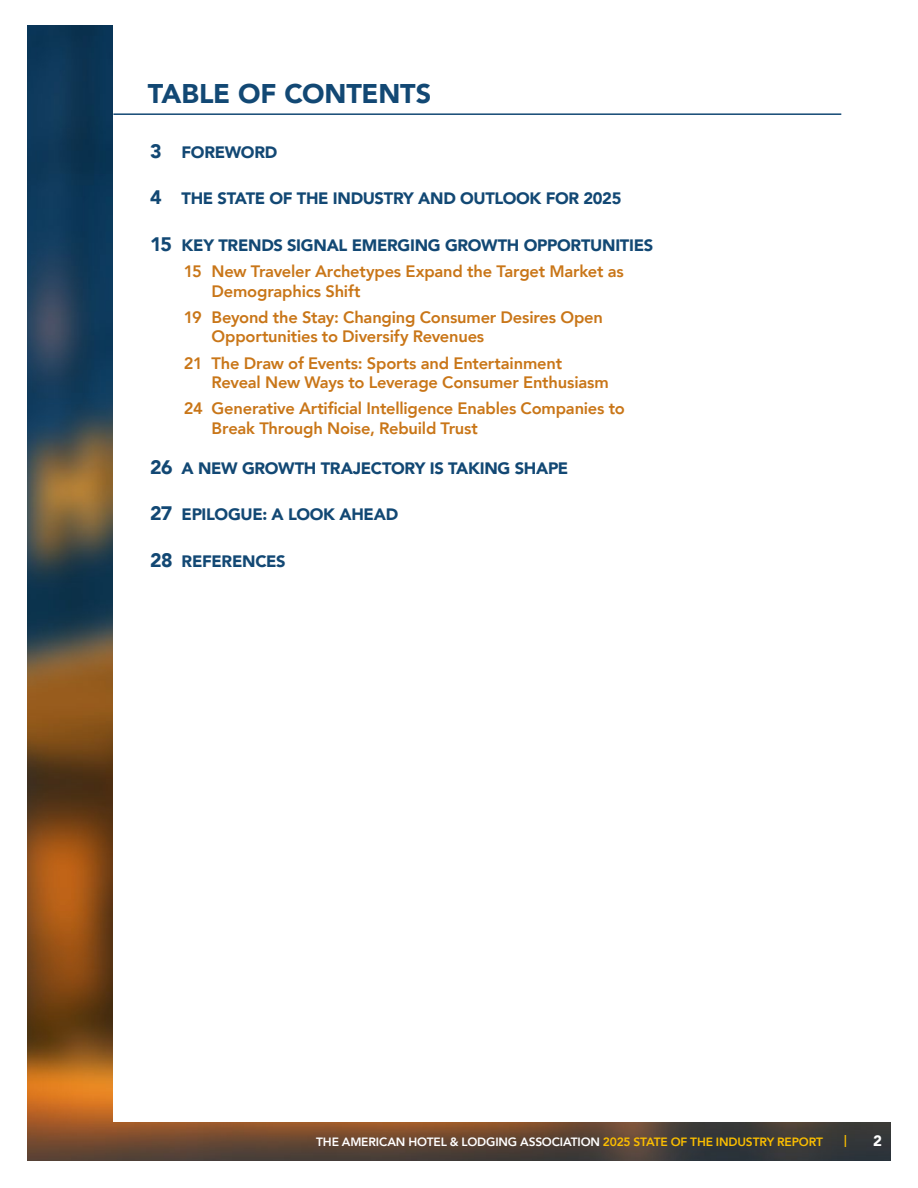
<style>
.page{position:relative;width:918px;height:1188px;background:#fff}
.page>*{position:absolute;margin:0;border:0;box-sizing:border-box;transform-origin:0 0}
.t1{font:900 27px "Avenir";letter-spacing:-.005em;color:#124874}
.t2{font:800 16.5px/26.2px "Avenir";letter-spacing:-.01em;color:#c97618}
.t3{font:900 16.5px "Avenir";letter-spacing:-.02em;color:#124874}
.t4{font:900 15px "Avenir";color:#fff}
.t5{font:800 12px "Avenir";letter-spacing:-.015em;color:#fff}
.t6{font:800 12px "Avenir";color:#fbbe00}
.s1{font-size:19.5px}
.s2{font-weight:900;font-size:19.5px;color:#124874}
.s3{font-weight:900;color:#124874}
.s4{color:#fbbe00}
</style>
<div class="page">
<img style="left:27px;top:26px;width:864px;height:1135px">
<div style="left:113px;top:0;width:805px;height:1121px;background:#fff"></div>
<hr style="left:113px;top:113px;width:728px;height:2px;background:#124874">
<h1 class="t1" style="left:148px;top:70px;width:285px">TABLE OF CONTENTS</h1>
<p class="t3" style="left:150px;top:138px;width:129px"><span class="s1">3</span> FOREWORD</p>
<p class="t3" style="left:150px;top:184px;width:473px"><span class="s1">4</span> THE STATE OF THE INDUSTRY AND OUTLOOK FOR 2025</p>
<p class="t2" style="left:150px;top:232px;width:505px;text-align:center"><span class="s2">15</span> <span class="s3">KEY TRENDS SIGNAL EMERGING GROWTH OPPORTUNITIES<br></span>15 New Traveler Archetypes Expand the Target Market as</p>
<p class="t2" style="left:184px;top:278px;width:421px;text-indent:28px">Demographics Shift<br>19 Beyond the Stay: Changing Consumer Desires Open</p>
<p class="t2" style="left:184px;top:323px;width:380px;text-indent:28px">Opportunities to Diversify Revenues<br>21 The Draw of Events: Sports and Entertainment</p>
<p class="t2" style="left:184px;top:369px;width:443px;text-indent:28px">Reveal New Ways to Leverage Consumer Enthusiasm<br>24 Generative Artificial Intelligence Enables Companies to</p>
<p class="t2" style="left:212px;top:415px;width:268px">Break Through Noise, Rebuild Trust</p>
<p class="t3" style="left:150px;top:454px;width:420px"><span class="s1">26</span> A NEW GROWTH TRAJECTORY IS TAKING SHAPE</p>
<p class="t3" style="left:150px;top:500px;width:250px"><span class="s1">27</span> EPILOGUE: A LOOK AHEAD</p>
<p class="t3" style="left:150px;top:547px;width:137px"><span class="s1">28</span> REFERENCES</p>
<p class="t5" style="left:316px;top:1132px;width:508px">THE AMERICAN HOTEL &amp; LODGING ASSOCIATION <span class="s4">2025 STATE OF THE INDUSTRY REPORT</span></p>
<p class="t6" style="left:844px;top:1131px;width:4px">|</p>
<p class="t4" style="left:873px;top:1128px;width:10px">2</p>
</div>
